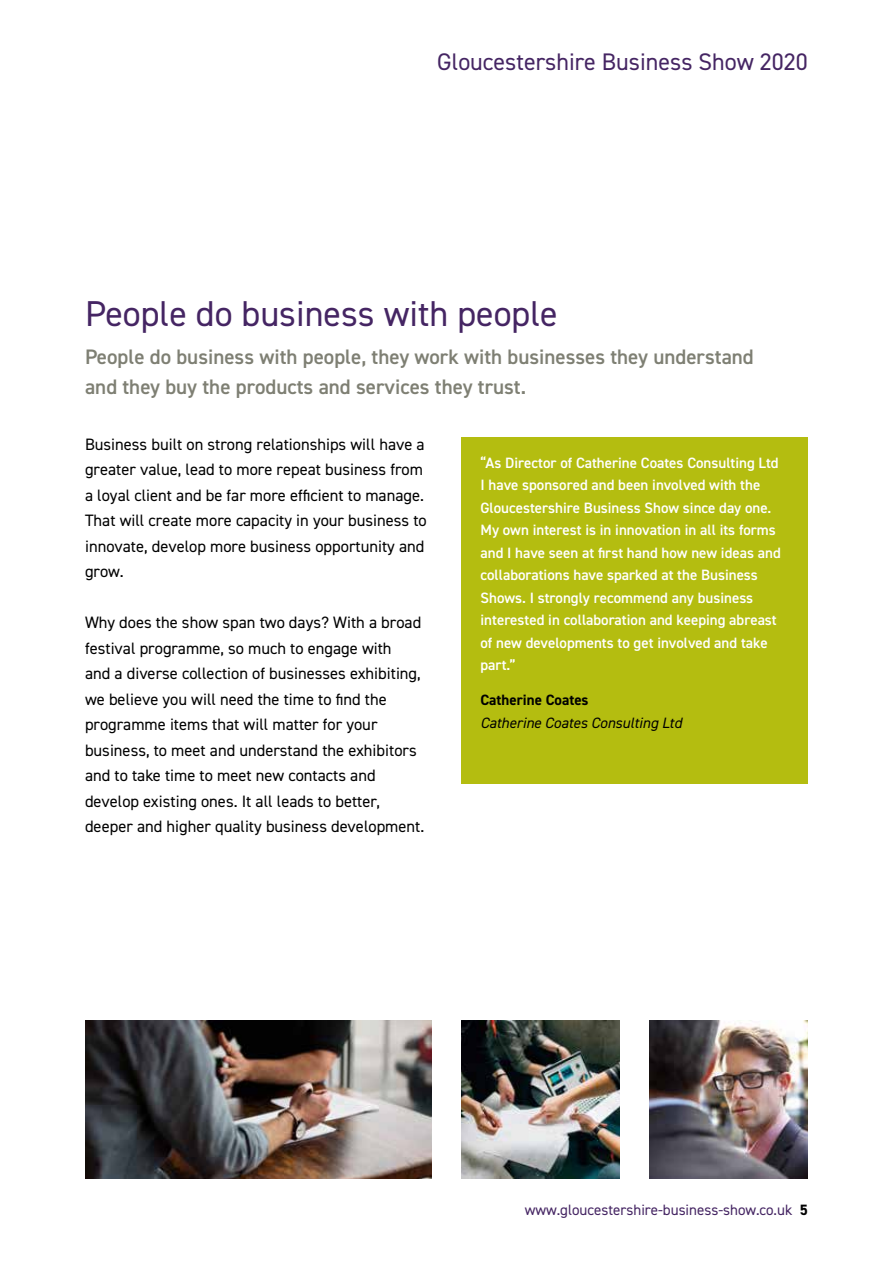
<style>
.page{position:relative;width:893px;height:1263px;background:#fff}
.page>*{position:absolute;margin:0;border:0;box-sizing:border-box;transform-origin:0 0}
.t1{font:36px "DIN2014";color:#452563}
.t2{font:24px "DIN2014";color:#452563}
.t3{font:600 21px/30px "DIN2014";color:#7e7f73}
.t4{font:16.5px/25.5px "DIN2014";color:#000}
.t5{font:600 15px/22.5px "DIN2014";color:#fff}
.t6{font:15px "DIN2014";color:#452563}
.t7{font:italic 15px "DIN2014";color:#000}
.t8{font:700 15px "DIN2014";color:#000}
.s1{font-weight:700;color:#000}
</style>
<div class="page">
<div style="left:461px;top:437px;width:347px;height:346px;background:#b4bd10"></div>
<img style="left:85px;top:1020px;width:347px;height:158px">
<img style="left:461px;top:1020px;width:159px;height:158px">
<img style="left:649px;top:1020px;width:159px;height:158px">
<h2 class="t2" style="left:437px;top:46px;width:372px">Gloucestershire Business Show 2020</h2>
<h1 class="t1" style="left:85px;top:291px;width:474px">People do business with people</h1>
<p class="t3" style="left:85px;top:341px;width:670px">People do business with people, they work with businesses they understand and they buy the products and services they trust.</p>
<p class="t4" style="left:85px;top:431px;width:343px">Business built on strong relationships will have a greater value, lead to more repeat business from a loyal client and be far more efficient to manage.<br>That will create more capacity in your business to innovate, develop more business opportunity and grow.</p>
<p class="t4" style="left:85px;top:609px;width:341px">Why does the show span two days? With a broad festival programme, so much to engage with<br>and a diverse collection of businesses exhibiting, we believe you will need the time to find the programme items that will matter for your business, to meet and understand the exhibitors and to take time to meet new contacts and develop existing ones. It all leads to better, deeper and higher quality business development.</p>
<p class="t5" style="left:480px;top:451px;width:302px">“As Director of Catherine Coates Consulting Ltd I have sponsored and been involved with the Gloucestershire Business Show since day one.<br>My own interest is in innovation in all its forms and I have seen at first hand how new ideas and collaborations have sparked at the Business Shows. I strongly recommend any business interested in collaboration and keeping abreast of new developments to get involved and take part.”</p>
<p class="t8" style="left:480px;top:690px;width:110px">Catherine Coates</p>
<p class="t7" style="left:480px;top:713px;width:203px">Catherine Coates Consulting Ltd</p>
<p class="t6" style="left:525px;top:1200px;width:285px">www.gloucestershire-business-show.co.uk <span class="s1">5</span></p>
</div>
